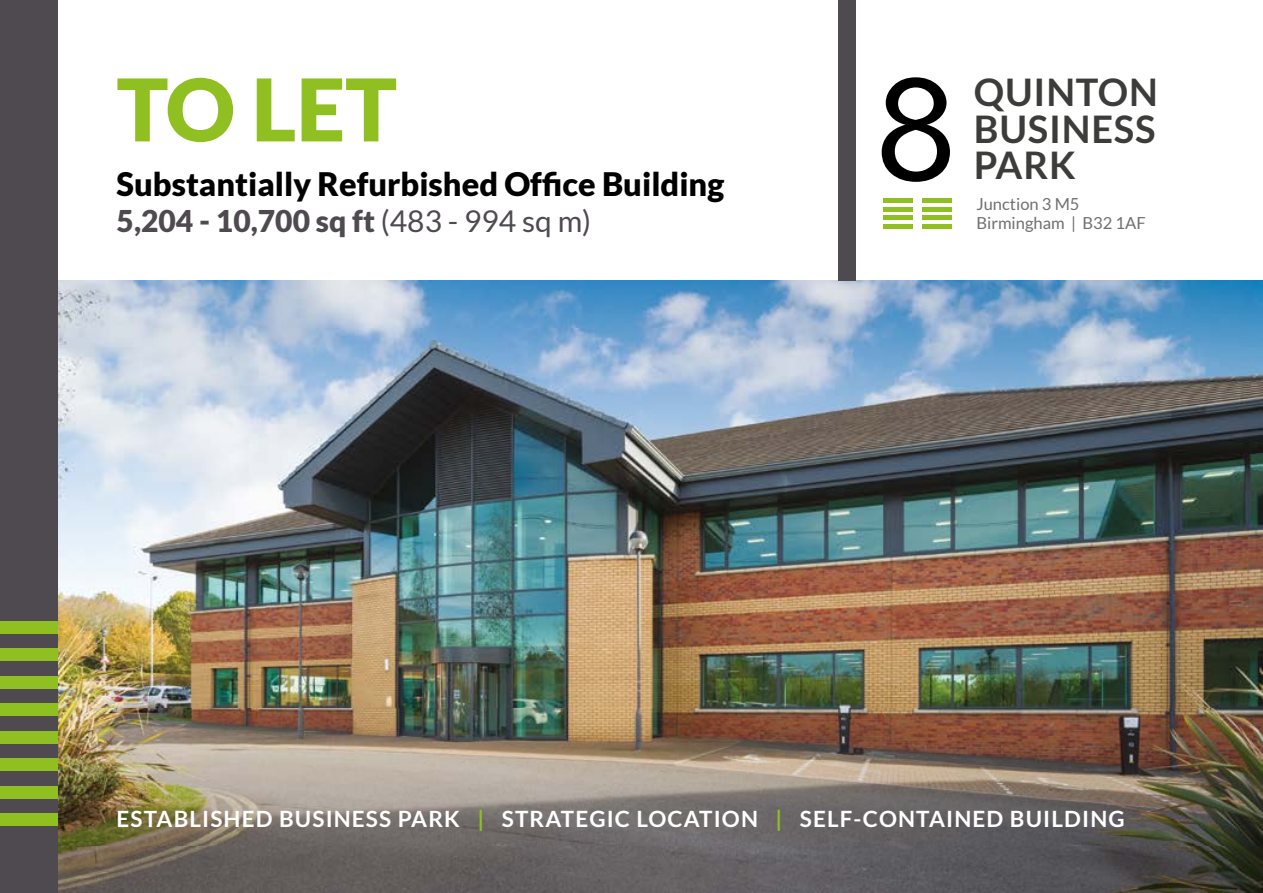
<style>
.page{position:relative;width:1263px;height:893px;background:#fff}
.page>*{position:absolute;margin:0;border:0;box-sizing:border-box;transform-origin:0 0}
.t1{font:146.1px "Andale Mono";color:#000;scale:1.07 1}
.t2{font:900 86.4px "Lato";color:#90bf21}
.t3{font:700 38.1px/36.5px "Lato";letter-spacing:.02em;color:#3c3c3b}
.t4{font:900 32.4px "Lato";color:#000}
.t5{font:900 30px "Lato";color:#4e4a50}
.t6{font:700 22.5px "Lato";letter-spacing:.05em;color:#fff}
.t7{font:16.5px/19.8px "Lato";color:#706f6f}
.s1{font-weight:400}
.s2{color:#90bf21}
</style>
<div class="page">
<img style="left:57px;top:281px;width:1206px;height:612px">
<div style="left:838px;top:0;width:17px;height:281px;background:#4e4a50"></div>
<div style="left:0;top:0;width:57px;height:893px;background:#4e4a50"></div>
<div style="left:0;top:731px;width:57px;height:13px;background:#90bf21"></div>
<div style="left:0;top:758px;width:57px;height:13px;background:#90bf21"></div>
<div style="left:0;top:786px;width:57px;height:13px;background:#90bf21"></div>
<div style="left:0;top:814px;width:57px;height:12px;background:#90bf21"></div>
<div style="left:0;top:621px;width:57px;height:12px;background:#90bf21"></div>
<div style="left:0;top:648px;width:57px;height:13px;background:#90bf21"></div>
<div style="left:0;top:676px;width:57px;height:12px;background:#90bf21"></div>
<div style="left:0;top:703px;width:57px;height:13px;background:#90bf21"></div>
<hr style="left:883px;top:198px;width:29px;height:4px;background:#90bf21">
<hr style="left:883px;top:207px;width:29px;height:4px;background:#90bf21">
<hr style="left:883px;top:216px;width:29px;height:4px;background:#90bf21">
<hr style="left:883px;top:225px;width:29px;height:4px;background:#90bf21">
<hr style="left:922px;top:198px;width:29px;height:4px;background:#90bf21">
<hr style="left:922px;top:207px;width:29px;height:4px;background:#90bf21">
<hr style="left:922px;top:216px;width:29px;height:4px;background:#90bf21">
<hr style="left:922px;top:225px;width:29px;height:4px;background:#90bf21">
<h2 class="t2" style="left:117px;top:59px;width:282px">TO LET</h2>
<h3 class="t4" style="left:117px;top:165px;width:609px">Substantially Refurbished Office Building</h3>
<h3 class="t5" style="left:117px;top:203px;width:476px">5,204 - 10,700 sq ft <span class="s1">(483 - 994 sq m)</span></h3>
<h1 class="t1" style="left:869px;top:35px;width:89px">8</h1>
<h3 class="t3" style="left:974px;top:73px;width:185px">QUINTON<br>BUSINESS</h3>
<h3 class="t3" style="left:974px;top:146px;width:103px">PARK</h3>
<p class="t7" style="left:976px;top:194px;width:171px">Junction 3 M5<br>Birmingham | B32 1AF</p>
<p class="t6" style="left:117px;top:806px;width:1010px">ESTABLISHED BUSINESS PARK <span class="s2">|</span> STRATEGIC LOCATION <span class="s2">|</span> SELF-CONTAINED BUILDING</p>
</div>
